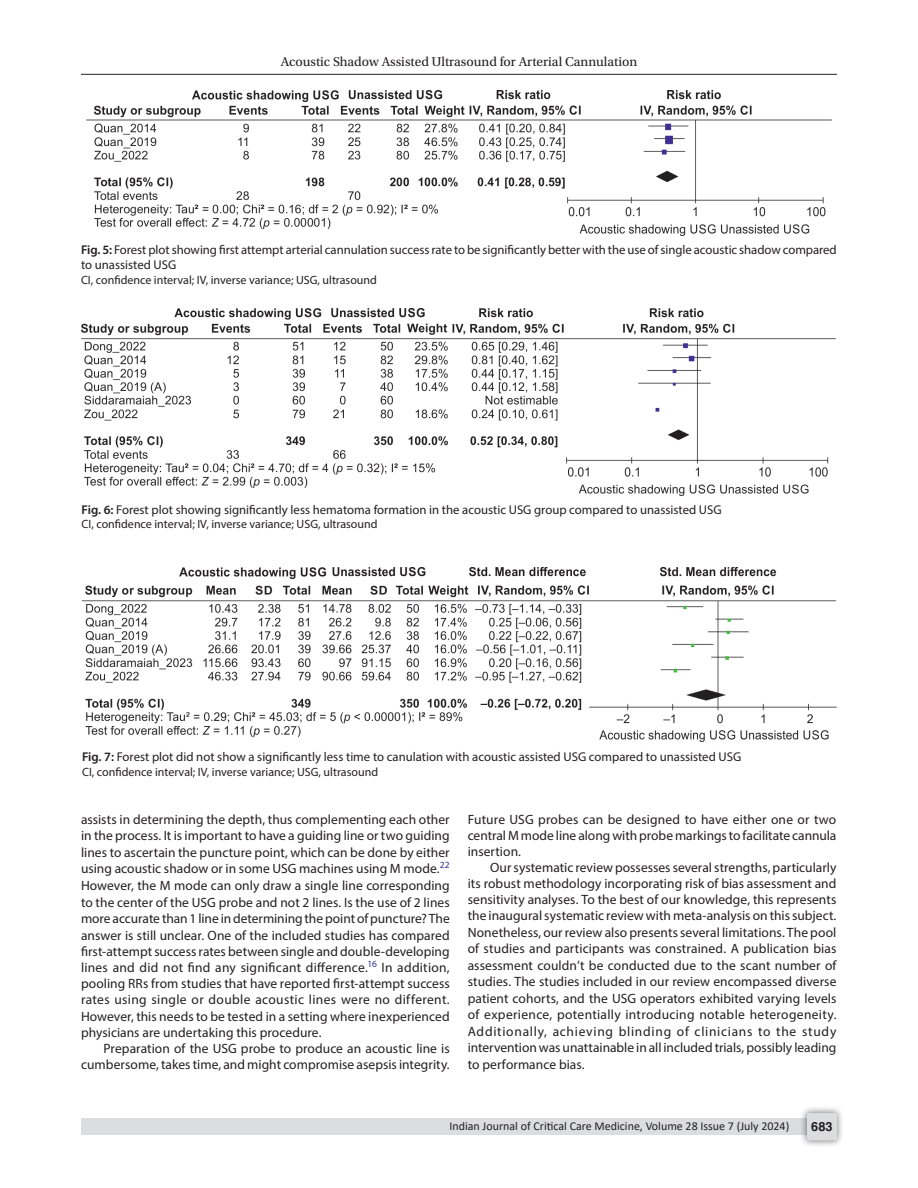
<style>
.page{position:relative;width:918px;height:1188px;background:#fff}
.page>*{position:absolute;margin:0;border:0;box-sizing:border-box;transform-origin:0 0}
.Para-Indent{font:13.5px/16.4px "Myriad Pro";color:#231f20;text-align:justify}
.t1{font:13.5px "Utopia Std";color:#231f20}
.FigCaption{font:12.75px/15.3px "Myriad Pro";color:#231f20}
.t2{font:700 12.75px "Helvetica LT Std";color:#231f20}
.TableFootNote{font:12px "Myriad Pro";color:#231f20}
.t3{font:12px "Calibri";color:#231f20}
.s1{font-weight:600}
</style>
<div class="page">
<hr style="left:81px;top:74px;width:756px;height:1px;background:#231f20">
<div style="left:81px;top:1119px;width:756px;height:16px;background:#dcdddf"></div>
<div style="left:800px;top:1106px;width:44px;height:41px;background:#231f20;opacity:.61"></div>
<div style="left:807px;top:1113px;width:30px;height:27px;background:#dcdddf;border-radius:2px"></div>
<img style="left:87px;top:90px;width:744px;height:145px">
<img style="left:82px;top:308px;width:753px;height:187px">
<img style="left:82px;top:568px;width:755px;height:174px">
<p class="t1" style="left:281px;top:55px;width:358px">Acoustic Shadow Assisted Ultrasound for Arterial Cannulation</p>
<p class="FigCaption" style="left:81px;top:242px;width:757px"><span class="s1">Fig. 5:</span> Forest plot showing first attempt arterial cannulation success rate to be significantly better with the use of single acoustic shadow compared to unassisted USG</p>
<p class="TableFootNote" style="left:81px;top:272px;width:298px">CI, confidence interval; IV, inverse variance; USG, ultrasound</p>
<p class="FigCaption" style="left:82px;top:502px;width:642px"><span class="s1">Fig. 6:</span> Forest plot showing significantly less hematoma formation in the acoustic USG group compared to unassisted USG</p>
<p class="TableFootNote" style="left:82px;top:517px;width:298px">CI, confidence interval; IV, inverse variance; USG, ultrasound</p>
<p class="FigCaption" style="left:82px;top:749px;width:661px"><span class="s1">Fig. 7:</span> Forest plot did not show a significantly less time to canulation with acoustic assisted USG compared to unassisted USG</p>
<p class="TableFootNote" style="left:82px;top:764px;width:298px">CI, confidence interval; IV, inverse variance; USG, ultrasound</p>
<p class="Para-Indent" style="left:81px;top:811px;width:370px">assists in determining the depth, thus complementing each other in the process. It is important to have a guiding line or two guiding lines to ascertain the puncture point, which can be done by either using acoustic shadow or in some USG machines using M mode.<sup>22<br></sup>However, the M mode can only draw a single line corresponding to the center of the USG probe and not 2 lines. Is the use of 2 lines more accurate than 1 line in determining the point of puncture? The answer is still unclear. One of the included studies has compared first-attempt success rates between single and double-developing lines and did not find any significant difference.<sup>16</sup> In addition, pooling RRs from studies that have reported first-attempt success rates using single or double acoustic lines were no different.<br>However, this needs to be tested in a setting where inexperienced physicians are undertaking this procedure.</p>
<p class="Para-Indent" style="left:81px;top:1040px;width:370px;text-align:right">Preparation of the USG probe to produce an acoustic line is cumbersome, takes time, and might compromise asepsis integrity.</p>
<p class="Para-Indent" style="left:468px;top:811px;width:370px">Future USG probes can be designed to have either one or two central M mode line along with probe markings to facilitate cannula insertion.</p>
<p class="Para-Indent" style="left:468px;top:859px;width:370px;text-indent:22px">Our systematic review possesses several strengths, particularly its robust methodology incorporating risk of bias assessment and sensitivity analyses. To the best of our knowledge, this represents the inaugural systematic review with meta-analysis on this subject.<br>Nonetheless, our review also presents several limitations. The pool of studies and participants was constrained. A publication bias assessment couldn’t be conducted due to the scant number of studies. The studies included in our review encompassed diverse patient cohorts, and the USG operators exhibited varying levels of experience, potentially introducing notable heterogeneity.<br>Additionally, achieving blinding of clinicians to the study intervention was unattainable in all included trials, possibly leading to performance bias.</p>
<p class="t3" style="left:450px;top:1117px;width:341px">Indian Journal of Critical Care Medicine, Volume 28 Issue 7 (July 2024)</p>
<p class="t2" style="left:811px;top:1119px;width:23px">683</p>
</div>
